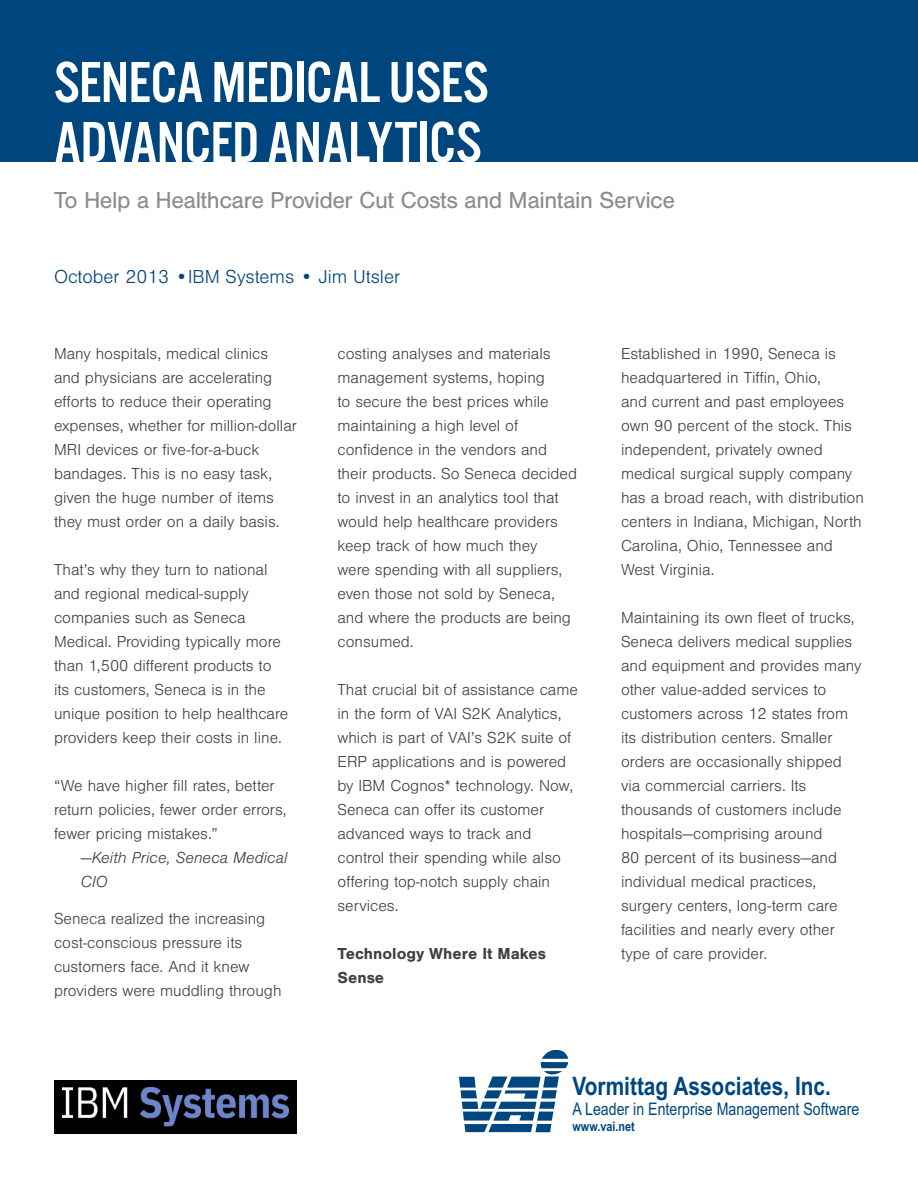
<style>
.page{position:relative;width:918px;height:1188px;background:#fff}
.page>*{position:absolute;margin:0;border:0;box-sizing:border-box;transform-origin:0 0}
.t1{font:60px/60px "Alternate Got No 3 D";letter-spacing:-.01em;color:#fff}
.t2{font:700 25.5px "Arial Narrow";color:#00467f}
.t3{font:24px "Nimbus San";letter-spacing:-.02em;color:#8c8c8c}
.t4{font:300 19.5px "Nimbus San";color:#00467e}
.t5{font:17.25px "Arial Narrow";color:#00467f}
.t6{font:300 16.5px/24px "Nimbus San";color:#404040}
.t7{font:italic 300 16.5px/24px "Nimbus San";color:#404040}
.t8{font:700 16.5px/24px "Nimbus San";color:#404040}
.t9{font:700 13.2px "Arial Narrow";color:#00467f}
</style>
<div class="page">
<div style="left:0;top:0;width:918px;height:161px;background:#00467e"></div>
<svg style="left:459px;top:1051px;width:109px;height:81px"></svg>
<div style="left:54px;top:1080px;width:243px;height:54px;background:#000"></div>
<img style="left:63px;top:1087px;width:225px;height:40px">
<h1 class="t1" style="left:54px;top:54px;width:436px">SENECA MEDICAL USES<br>ADVANCED ANALYTICS</h1>
<h3 class="t3" style="left:54px;top:186px;width:623px">To Help a Healthcare Provider Cut Costs and Maintain Service</h3>
<p class="t4" style="left:54px;top:267px;width:348px">October 2013 •IBM Systems • Jim Utsler</p>
<p class="t6" style="left:54px;top:342px;width:245px">Many hospitals, medical clinics and physicians are accelerating efforts to reduce their operating expenses, whether for million-dollar<br>MRI devices or five-for-a-buck bandages. This is no easy task, given the huge number of items they must order on a daily basis.</p>
<p class="t6" style="left:54px;top:558px;width:236px">That’s why they turn to national and regional medical-supply companies such as Seneca<br>Medical. Providing typically more than 1,500 different products to its customers, Seneca is in the unique position to help healthcare providers keep their costs in line.</p>
<p class="t6" style="left:54px;top:774px;width:234px">“We have higher fill rates, better return policies, fewer order errors, fewer pricing mistakes.”</p>
<p class="t7" style="left:81px;top:846px;width:208px">—Keith Price, Seneca Medical<br>CIO</p>
<p class="t6" style="left:54px;top:907px;width:229px">Seneca realized the increasing cost-conscious pressure its customers face. And it knew providers were muddling through</p>
<p class="t6" style="left:338px;top:342px;width:241px">costing analyses and materials management systems, hoping<br>to secure the best prices while maintaining a high level of confidence in the vendors and their products. So Seneca decided to invest in an analytics tool that would help healthcare providers keep track of how much they<br>were spending with all suppliers, even those not sold by Seneca, and where the products are being consumed.</p>
<p class="t6" style="left:338px;top:678px;width:242px">That crucial bit of assistance came in the form of VAI S2K Analytics, which is part of VAI’s S2K suite of<br>ERP applications and is powered by IBM Cognos* technology. Now,<br>Seneca can offer its customer advanced ways to track and control their spending while also offering top-notch supply chain services.</p>
<p class="t8" style="left:338px;top:942px;width:210px">Technology Where It Makes<br>Sense</p>
<p class="t6" style="left:621px;top:342px;width:244px">Established in 1990, Seneca is headquartered in Tiffin, Ohio,<br>and current and past employees own 90 percent of the stock. This independent, privately owned medical surgical supply company has a broad reach, with distribution centers in Indiana, Michigan, North<br>Carolina, Ohio, Tennessee and<br>West Virginia.</p>
<p class="t6" style="left:621px;top:606px;width:242px">Maintaining its own fleet of trucks,<br>Seneca delivers medical supplies and equipment and provides many other value-added services to customers across 12 states from its distribution centers. Smaller orders are occasionally shipped via commercial carriers. Its thousands of customers include hospitals—comprising around<br>80 percent of its business—and individual medical practices, surgery centers, long-term care facilities and nearly every other type of care provider.</p>
<h2 class="t2" style="left:573px;top:1071px;width:260px">Vormittag Associates, Inc.</h2>
<p class="t5" style="left:573px;top:1097px;width:288px">A Leader in Enterprise Management Software</p>
<p class="t9" style="left:573px;top:1119px;width:64px">www.vai.net</p>
</div>
